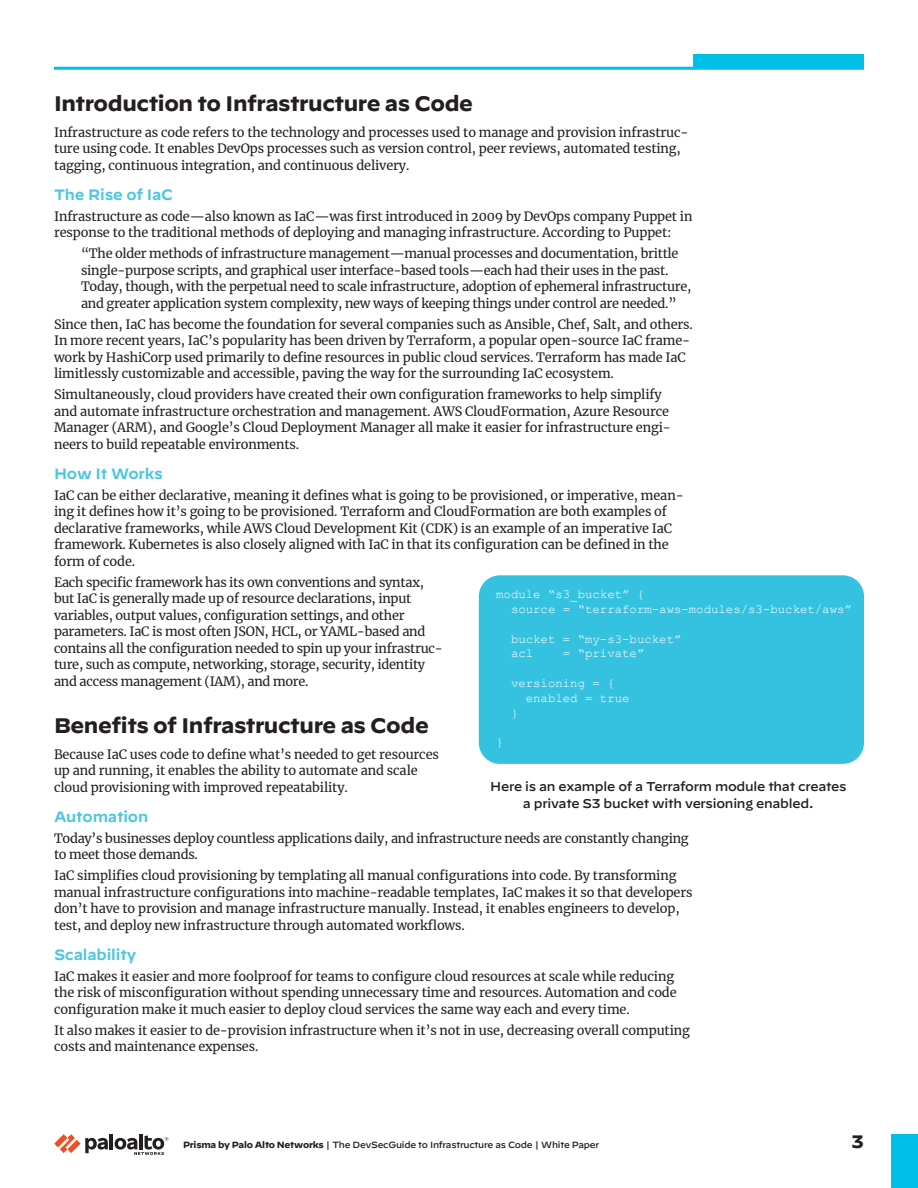
<style>
.page{position:relative;width:918px;height:1188px;background:#fff}
.page>*{position:absolute;margin:0;border:0;box-sizing:border-box;transform-origin:0 0}
.t1{font:700 21px "Decimal";letter-spacing:-.02em;color:#231f20}
.t2{font:700 18px "Decimal";color:#231f20}
.t3{font:600 15px "Decimal";letter-spacing:-.01em;color:#4cc6e0}
.body-text{font:12.75px/16.5px "Merriweather";letter-spacing:-.01em;color:#231f20}
.number-list{font:12.75px/16.5px "Merriweather";letter-spacing:-.02em;color:#231f20}
.body-text-2{font:500 12.75px/16.5px "Decimal";letter-spacing:-.02em;color:#231f20;text-align:center}
.t4{font:12.3px/14.9px "Courier New";color:#fff}
.t5{font:500 9px "Decimal";letter-spacing:-.025em;color:#231f20}
.s1{font-weight:700}
</style>
<div class="page">
<hr style="left:110px;top:1134px;width:3px;height:15px;background:#231f20">
<svg style="left:54px;top:1134px;width:54px;height:19px"></svg>
<hr style="left:139px;top:1134px;width:4px;height:15px;background:#231f20">
<svg style="left:115px;top:1135px;width:53px;height:20px"></svg>
<div style="left:891px;top:1134px;width:27px;height:54px;background:#00c0e8"></div>
<div style="left:693px;top:54px;width:171px;height:14px;background:#00c0e8"></div>
<hr style="left:54px;top:67px;width:810px;height:3px;background:#00c0e8">
<div style="left:479px;top:575px;width:385px;height:189px;background:#35c2e0;border-radius:21px"></div>
<p class="t1" style="left:54px;top:92px;width:421px">Introduction to Infrastructure as Code</p>
<p class="body-text" style="left:54px;top:124px;width:636px">Infrastructure as code refers to the technology and processes used to manage and provision infrastruc&shy;ture using code. It enables DevOps processes such as version control, peer reviews, automated testing, tagging, continuous integration, and continuous delivery.</p>
<p class="t3" style="left:54px;top:180px;width:120px">The Rise of IaC</p>
<p class="body-text" style="left:54px;top:208px;width:640px">Infrastructure as code—also known as IaC—was first introduced in 2009 by DevOps company Puppet in response to the traditional methods of deploying and managing infrastructure. According to Puppet:</p>
<p class="number-list" style="left:81px;top:245px;width:612px">“The older methods of infrastructure management—manual processes and documentation, brittle single-purpose scripts, and graphical user interface-based tools—each had their uses in the past.<br>Today, though, with the perpetual need to scale infrastructure, adoption of ephemeral infrastructure, and greater application system complexity, new ways of keeping things under control are needed.”</p>
<p class="body-text" style="left:54px;top:316px;width:640px">Since then, IaC has become the foundation for several companies such as Ansible, Chef, Salt, and others.<br>In more recent years, IaC’s popularity has been driven by Terraform, a popular open-source IaC frame&shy;work by HashiCorp used primarily to define resources in public cloud services. Terraform has made IaC limitlessly customizable and accessible, paving the way for the surrounding IaC ecosystem.</p>
<p class="body-text" style="left:54px;top:386px;width:618px">Simultaneously, cloud providers have created their own configuration frameworks to help simplify and automate infrastructure orchestration and management. AWS CloudFormation, Azure Resource Manager (ARM), and Google’s Cloud Deployment Manager all make it easier for infrastructure engi&shy;neers to build repeatable environments.</p>
<p class="t3" style="left:54px;top:459px;width:110px">How It Works</p>
<p class="body-text" style="left:54px;top:487px;width:631px">IaC can be either declarative, meaning it defines what is going to be provisioned, or imperative, mean&shy;ing it defines how it’s going to be provisioned. Terraform and CloudFormation are both examples of declarative frameworks, while AWS Cloud Development Kit (CDK) is an example of an imperative IaC framework. Kubernetes is also closely aligned with IaC in that its configuration can be defined in the form of code.</p>
<p class="body-text" style="left:54px;top:574px;width:390px">Each specific framework has its own conventions and syntax, but IaC is generally made up of resource declarations, input variables, output values, configuration settings, and other parameters. IaC is most often JSON, HCL, or YAML-based and contains all the configuration needed to spin up your infrastruc&shy;ture, such as compute, networking, storage, security, identity and access management (IAM), and more.</p>
<p class="t1" style="left:54px;top:714px;width:376px">Benefits of Infrastructure as Code</p>
<p class="body-text" style="left:54px;top:746px;width:386px">Because IaC uses code to define what’s needed to get resources up and running, it enables the ability to automate and scale cloud provisioning with improved repeatability.</p>
<p class="t3" style="left:54px;top:803px;width:96px">Automation</p>
<p class="body-text" style="left:54px;top:830px;width:636px">Today’s businesses deploy countless applications daily, and infrastructure needs are constantly changing to meet those demands.</p>
<p class="body-text" style="left:54px;top:867px;width:640px">IaC simplifies cloud provisioning by templating all manual configurations into code. By transforming manual infrastructure configurations into machine-readable templates, IaC makes it so that developers don’t have to provision and manage infrastructure manually. Instead, it enables engineers to develop, test, and deploy new infrastructure through automated workflows.</p>
<p class="t3" style="left:54px;top:941px;width:84px">Scalability</p>
<p class="body-text" style="left:54px;top:968px;width:624px">IaC makes it easier and more foolproof for teams to configure cloud resources at scale while reducing the risk of misconfiguration without spending unnecessary time and resources. Automation and code configuration make it much easier to deploy cloud services the same way each and every time.</p>
<p class="body-text" style="left:54px;top:1022px;width:637px">It also makes it easier to de-provision infrastructure when it’s not in use, decreasing overall computing costs and maintenance expenses.</p>
<p class="t4" style="left:511px;top:586px;width:342px;text-indent:-15px">module “s3_bucket” {<br>source = “terraform-aws-modules/s3-bucket/aws”</p>
<p class="t4" style="left:511px;top:631px;width:172px">bucket = “my-s3-bucket” acl</p>
<p class="t4" style="left:563px;top:646px;width:83px">= “private”</p>
<p class="t4" style="left:511px;top:675px;width:105px">versioning = {</p>
<p class="t4" style="left:526px;top:690px;width:105px">enabled = true</p>
<p class="t4" style="left:511px;top:705px;width:9px">}</p>
<p class="t4" style="left:496px;top:735px;width:9px">}</p>
<p class="body-text-2" style="left:490px;top:777px;width:358px">Here is an example of a Terraform module that creates a private S3 bucket with versioning enabled.</p>
<p class="t5" style="left:183px;top:1137px;width:418px"><span class="s1">Prisma by Palo Alto Networks</span> | The DevSecGuide to Infrastructure as Code | White Paper</p>
<h2 class="t2" style="left:852px;top:1132px;width:14px">3</h2>
</div>
